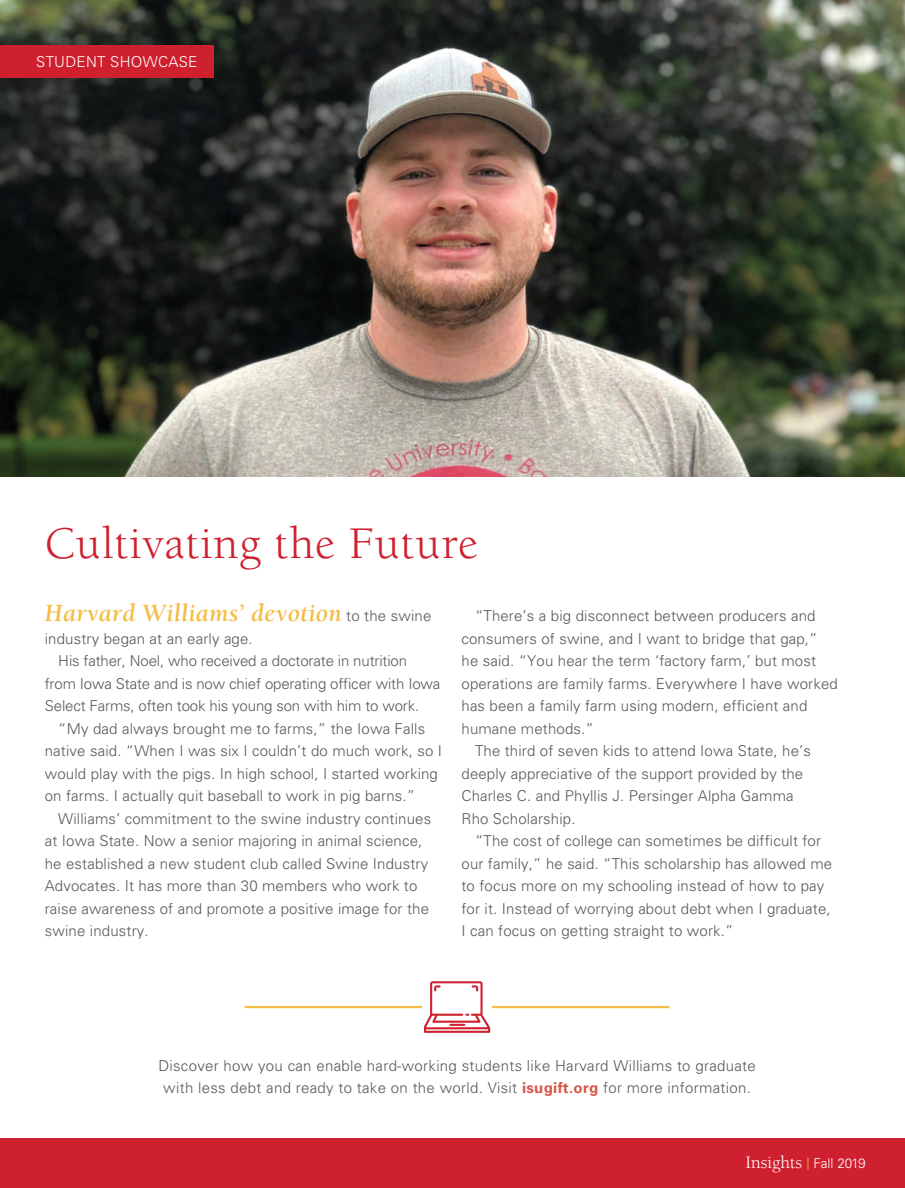
<style>
.page{position:relative;width:905px;height:1188px;background:#fff}
.page>*{position:absolute;margin:0;border:0;box-sizing:border-box;transform-origin:0 0}
.t1{font:46.5px "Berkeley";letter-spacing:.02em;color:#cf202f}
.t2{font:italic 700 25.5px "Berkeley";letter-spacing:.01em;color:#f4bd47}
.t3{font:18px "Berkeley";color:#fff}
.t4{font:300 15px/22.5px "Univers";letter-spacing:.01em;color:#57585a;text-align:center}
.t5{font:300 15px "Univers";letter-spacing:-.01em;color:#57585a}
.t6{font:300 15px "Univers";letter-spacing:.02em;color:#fff}
.s1{font-family:"Univers";font-weight:300;font-style:normal;font-size:15px;color:#57585a}
.s2{font-weight:700;color:#d8564a}
.s3{font-size:15px;color:#f4bd47}
.s4{font-family:"Univers";font-weight:300;font-size:13.5px}
</style>
<div class="page">
<img style="left:0;top:0;width:904px;height:476px">
<div style="left:0;top:1139px;width:904px;height:49px;background:#cf202f"></div>
<div style="left:0;top:45px;width:213px;height:33px;background:#cf202f"></div>
<hr style="left:244px;top:1006px;width:425px;height:2px;background:#f4bd47">
<div style="left:422px;top:1003px;width:70px;height:9px;background:#fff"></div>
<svg style="left:424px;top:981px;width:66px;height:52px"></svg>
<p class="t6" style="left:36px;top:53px;width:163px">STUDENT SHOWCASE</p>
<h1 class="t1" style="left:45px;top:519px;width:435px">Cultivating the Future</h1>
<h2 class="t2" style="left:45px;top:599px;width:388px">Harvard Williams’ devotion <span class="s1">to the swine</span></h2>
<p class="t4" style="left:45px;top:627px;width:209px">industry began at an early age.</p>
<p class="t5" style="left:58px;top:652px;width:350px">His father, Noel, who received a doctorate in nutrition</p>
<p class="t5" style="left:45px;top:674px;width:397px">from Iowa State and is now chief operating officer with Iowa</p>
<p class="t5" style="left:45px;top:697px;width:376px">Select Farms, often took his young son with him to work.</p>
<p class="t4" style="left:58px;top:717px;width:368px">“My dad always brought me to farms,” the Iowa Falls</p>
<p class="t4" style="left:45px;top:739px;width:399px">native said. “When I was six I couldn’t do much work, so I</p>
<p class="t4" style="left:45px;top:762px;width:394px">would play with the pigs. In high school, I started working</p>
<p class="t4" style="left:45px;top:784px;width:372px">on farms. I actually quit baseball to work in pig barns.”</p>
<p class="t4" style="left:58px;top:807px;width:374px">Williams’ commitment to the swine industry continues</p>
<p class="t4" style="left:45px;top:829px;width:379px">at Iowa State. Now a senior majoring in animal science,</p>
<p class="t4" style="left:45px;top:852px;width:385px">he established a new student club called Swine Industry</p>
<p class="t4" style="left:45px;top:874px;width:374px">Advocates. It has more than 30 members who work to</p>
<p class="t4" style="left:45px;top:897px;width:386px">raise awareness of and promote a positive image for the</p>
<p class="t4" style="left:45px;top:919px;width:105px">swine industry.</p>
<p class="t4" style="left:475px;top:604px;width:342px">“There’s a big disconnect between producers and</p>
<p class="t4" style="left:461px;top:627px;width:357px">consumers of swine, and I want to bridge that gap,”</p>
<p class="t4" style="left:461px;top:649px;width:356px">he said. “You hear the term ‘factory farm,’ but most</p>
<p class="t4" style="left:461px;top:672px;width:378px">operations are family farms. Everywhere I have worked</p>
<p class="t4" style="left:461px;top:694px;width:347px">has been a family farm using modern, efficient and</p>
<p class="t4" style="left:461px;top:717px;width:134px">humane methods.”</p>
<p class="t4" style="left:475px;top:739px;width:337px">The third of seven kids to attend Iowa State, he’s</p>
<p class="t4" style="left:461px;top:762px;width:343px">deeply appreciative of the support provided by the</p>
<p class="t4" style="left:461px;top:784px;width:333px">Charles C. and Phyllis J. Persinger Alpha Gamma</p>
<p class="t4" style="left:461px;top:807px;width:115px">Rho Scholarship.</p>
<p class="t4" style="left:475px;top:829px;width:347px">“The cost of college can sometimes be difficult for</p>
<p class="t4" style="left:461px;top:852px;width:372px">our family,” he said. “This scholarship has allowed me</p>
<p class="t4" style="left:461px;top:874px;width:364px">to focus more on my schooling instead of how to pay</p>
<p class="t4" style="left:461px;top:897px;width:371px">for it. Instead of worrying about debt when I graduate,</p>
<p class="t4" style="left:461px;top:919px;width:273px">I can focus on getting straight to work.”</p>
<p class="t4" style="left:158px;top:1054px;width:599px">Discover how you can enable hard-working students like Harvard Williams to graduate with less debt and ready to take on the world. Visit <span class="s2">isugift.org</span> for more information.</p>
<p class="t3" style="left:745px;top:1153px;width:122px">Insights <span class="s3">|</span> <span class="s4">Fall 2019</span></p>
</div>
